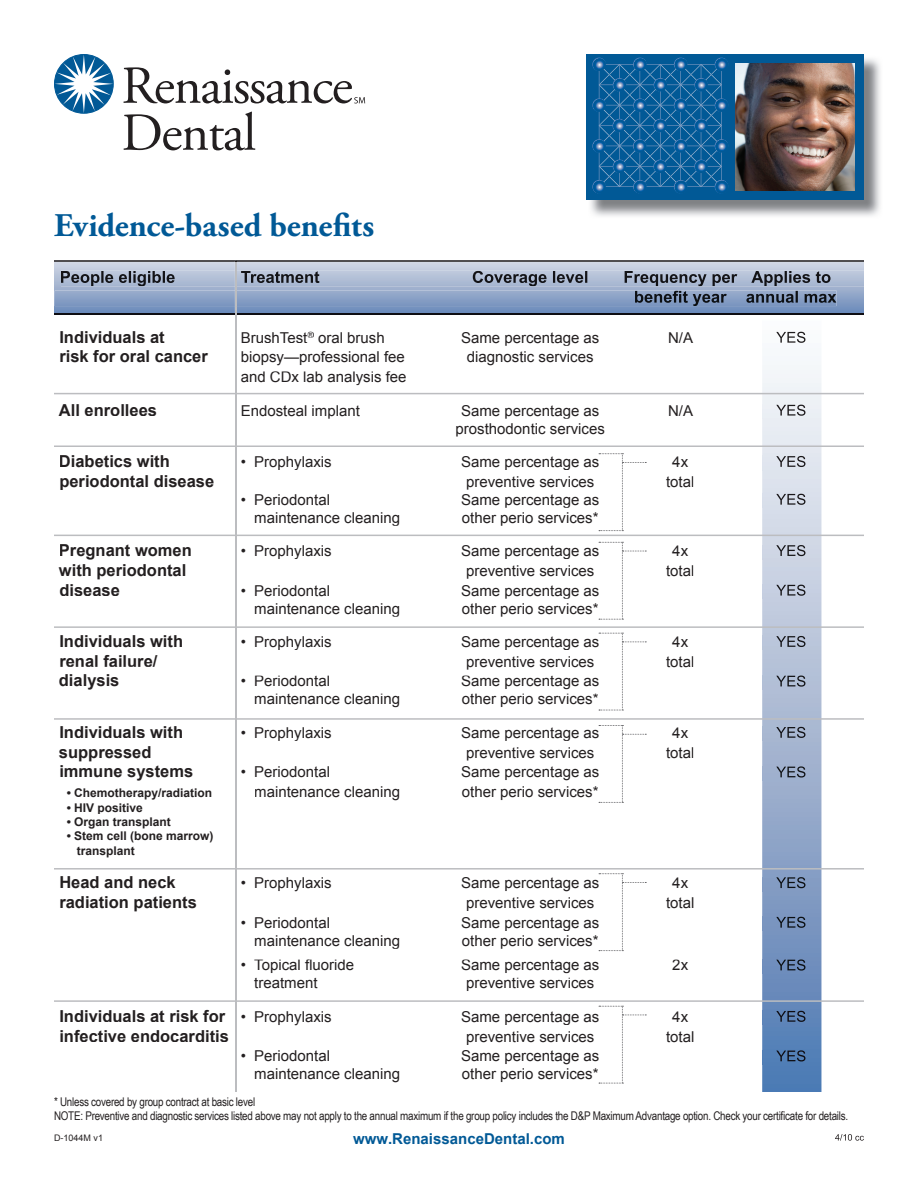
<style>
.page{position:relative;width:918px;height:1188px;background:#fff}
.page>*{position:absolute;margin:0;border:0;box-sizing:border-box;transform-origin:0 0}
.t1{font:700 33px "Adobe Garamond Pro";color:#015996}
.t2{font:700 16.5px "Arial";color:#231f20}
.t3{font:15px "Arial";color:#231f20}
.t4{font:700 15px "Arial";color:#015996}
.t5{font:12px/14.4px "Arial Narrow";letter-spacing:-.02em;color:#231f20}
.t6{font:700 12px/14.4px "Arial";color:#231f20}
.t7{font:9px "Arial";color:#231f20}
.s1{font-weight:400;font-size:15px}
</style>
<div class="page">
<img style="left:590px;top:58px;width:290px;height:158px">
<div style="left:586px;top:54px;width:278px;height:146px;background:#015996"></div>
<img style="left:736px;top:63px;width:119px;height:127px">
<svg style="left:592px;top:58px;width:14px;height:13px"></svg>
<svg style="left:592px;top:98px;width:14px;height:14px"></svg>
<svg style="left:592px;top:139px;width:14px;height:14px"></svg>
<svg style="left:592px;top:180px;width:14px;height:13px"></svg>
<svg style="left:599px;top:58px;width:129px;height:135px"></svg>
<svg style="left:123px;top:112px;width:132px;height:38px"></svg>
<svg style="left:55px;top:55px;width:58px;height:58px"></svg>
<svg style="left:123px;top:67px;width:242px;height:36px"></svg>
<svg style="left:54px;top:262px;width:810px;height:51px;background:#a3b5d2"></svg>
<svg style="left:762px;top:331px;width:59px;height:761px;background:#a8bad5"></svg>
<hr style="left:54px;top:313px;width:810px;height:2px;background:#0e0d13">
<hr style="left:54px;top:315px;width:181px;height:1px;background:#231f20">
<hr style="left:54px;top:393px;width:810px;height:1px;background:#bcbdc0">
<hr style="left:54px;top:535px;width:810px;height:1px;background:#bcbdc0">
<hr style="left:54px;top:626px;width:810px;height:2px;background:#bcbdc0">
<hr style="left:54px;top:718px;width:810px;height:2px;background:#bcbdc0">
<hr style="left:54px;top:868px;width:810px;height:2px;background:#bcbdc0">
<hr style="left:235px;top:261px;width:1px;height:831px;background:#bcbdc0">
<hr style="left:54px;top:260px;width:810px;height:2px;background:#4f4d50">
<svg style="left:55px;top:271px;width:809px;height:35px;background:#8d9db8"></svg>
<img style="left:762px;top:332px;width:43px;height:14px">
<img style="left:762px;top:405px;width:43px;height:14px">
<img style="left:762px;top:456px;width:43px;height:14px">
<img style="left:762px;top:494px;width:43px;height:14px">
<img style="left:762px;top:545px;width:43px;height:14px">
<img style="left:762px;top:585px;width:43px;height:14px">
<img style="left:762px;top:636px;width:43px;height:14px">
<img style="left:762px;top:676px;width:43px;height:14px">
<img style="left:762px;top:727px;width:43px;height:14px">
<img style="left:762px;top:766px;width:43px;height:15px">
<img style="left:762px;top:877px;width:43px;height:14px">
<img style="left:762px;top:917px;width:43px;height:14px">
<img style="left:762px;top:959px;width:43px;height:15px">
<img style="left:762px;top:1011px;width:43px;height:14px">
<img style="left:762px;top:1050px;width:43px;height:14px">
<hr style="left:54px;top:1000px;width:810px;height:2px;background:#bcbdc0">
<svg style="left:599px;top:1006px;width:47px;height:78px"></svg>
<svg style="left:599px;top:873px;width:47px;height:78px"></svg>
<svg style="left:599px;top:725px;width:47px;height:78px"></svg>
<svg style="left:599px;top:633px;width:47px;height:78px"></svg>
<svg style="left:599px;top:542px;width:47px;height:78px"></svg>
<svg style="left:599px;top:453px;width:47px;height:78px"></svg>
<hr style="left:54px;top:446px;width:810px;height:1px;background:#bcbdc0">
<svg style="left:835px;top:1134px;width:29px;height:7px"></svg>
<h1 class="t1" style="left:54px;top:206px;width:322px">Evidence-based benefits</h1>
<p class="t2" style="left:59px;top:326px;width:107px">Individuals at</p>
<p class="t3" style="left:241px;top:328px;width:145px">BrushTest<sup>®</sup> oral brush</p>
<p class="t3" style="left:461px;top:328px;width:140px">Same percentage as</p>
<p class="t3" style="left:668px;top:328px;width:27px">N/A</p>
<p class="t2" style="left:59px;top:346px;width:150px">risk for oral cancer</p>
<p class="t3" style="left:241px;top:347px;width:166px">biopsy—professional fee</p>
<p class="t3" style="left:467px;top:347px;width:128px">diagnostic services</p>
<p class="t3" style="left:241px;top:367px;width:167px">and CDx lab analysis fee</p>
<p class="t2" style="left:59px;top:399px;width:100px">All enrollees</p>
<p class="t3" style="left:241px;top:400px;width:121px">Endosteal implant</p>
<p class="t3" style="left:461px;top:400px;width:140px">Same percentage as</p>
<p class="t3" style="left:668px;top:400px;width:27px">N/A</p>
<p class="t3" style="left:456px;top:418px;width:151px">prosthodontic services</p>
<p class="t2" style="left:59px;top:450px;width:112px">Diabetics with</p>
<p class="t3" style="left:241px;top:452px;width:93px">• Prophylaxis</p>
<p class="t3" style="left:461px;top:452px;width:140px">Same percentage as</p>
<p class="t3" style="left:672px;top:452px;width:17px">4x</p>
<p class="t2" style="left:59px;top:470px;width:156px">periodontal disease</p>
<p class="t3" style="left:466px;top:472px;width:130px">preventive services</p>
<p class="t3" style="left:666px;top:472px;width:30px">total</p>
<p class="t3" style="left:241px;top:490px;width:91px">• Periodontal</p>
<p class="t3" style="left:461px;top:490px;width:140px">Same percentage as</p>
<p class="t3" style="left:254px;top:508px;width:147px">maintenance cleaning</p>
<p class="t3" style="left:462px;top:508px;width:138px">other perio services*</p>
<p class="t2" style="left:59px;top:539px;width:134px">Pregnant women</p>
<p class="t3" style="left:241px;top:541px;width:93px">• Prophylaxis</p>
<p class="t3" style="left:461px;top:541px;width:140px">Same percentage as</p>
<p class="t3" style="left:672px;top:541px;width:17px">4x</p>
<p class="t2" style="left:59px;top:559px;width:129px">with periodontal</p>
<p class="t3" style="left:466px;top:561px;width:130px">preventive services</p>
<p class="t3" style="left:666px;top:561px;width:30px">total</p>
<p class="t2" style="left:59px;top:579px;width:62px">disease</p>
<p class="t3" style="left:241px;top:580px;width:91px">• Periodontal</p>
<p class="t3" style="left:461px;top:580px;width:140px">Same percentage as</p>
<p class="t3" style="left:254px;top:598px;width:147px">maintenance cleaning</p>
<p class="t3" style="left:462px;top:598px;width:138px">other perio services*</p>
<p class="t2" style="left:59px;top:630px;width:125px">Individuals with</p>
<p class="t3" style="left:241px;top:632px;width:93px">• Prophylaxis</p>
<p class="t3" style="left:461px;top:632px;width:140px">Same percentage as</p>
<p class="t3" style="left:672px;top:632px;width:17px">4x</p>
<p class="t2" style="left:59px;top:650px;width:100px">renal failure/</p>
<p class="t3" style="left:466px;top:652px;width:130px">preventive services</p>
<p class="t3" style="left:666px;top:652px;width:30px">total</p>
<p class="t2" style="left:59px;top:670px;width:62px">dialysis</p>
<p class="t3" style="left:241px;top:671px;width:91px">• Periodontal</p>
<p class="t3" style="left:461px;top:671px;width:140px">Same percentage as</p>
<p class="t3" style="left:254px;top:689px;width:147px">maintenance cleaning</p>
<p class="t3" style="left:462px;top:689px;width:138px">other perio services*</p>
<p class="t2" style="left:59px;top:721px;width:125px">Individuals with</p>
<p class="t3" style="left:241px;top:723px;width:93px">• Prophylaxis</p>
<p class="t3" style="left:461px;top:723px;width:140px">Same percentage as</p>
<p class="t3" style="left:672px;top:723px;width:17px">4x</p>
<p class="t2" style="left:59px;top:741px;width:94px">suppressed</p>
<p class="t3" style="left:466px;top:742px;width:130px">preventive services</p>
<p class="t3" style="left:666px;top:742px;width:30px">total</p>
<p class="t2" style="left:59px;top:761px;width:135px">immune systems</p>
<p class="t3" style="left:241px;top:762px;width:91px">• Periodontal</p>
<p class="t3" style="left:461px;top:762px;width:140px">Same percentage as</p>
<p class="t6" style="left:67px;top:786px;width:147px">• Chemotherapy/radiation</p>
<p class="t3" style="left:254px;top:782px;width:147px">maintenance cleaning</p>
<p class="t3" style="left:462px;top:782px;width:138px">other perio services*</p>
<p class="t6" style="left:67px;top:801px;width:78px">• HIV positive</p>
<p class="t6" style="left:67px;top:815px;width:106px">• Organ transplant</p>
<p class="t6" style="left:77px;top:829px;width:138px;text-indent:-10px">• Stem cell (bone marrow) transplant</p>
<p class="t2" style="left:59px;top:871px;width:118px">Head and neck</p>
<p class="t3" style="left:241px;top:873px;width:93px">• Prophylaxis</p>
<p class="t3" style="left:461px;top:873px;width:140px">Same percentage as</p>
<p class="t3" style="left:672px;top:873px;width:17px">4x</p>
<p class="t2" style="left:59px;top:891px;width:139px">radiation patients</p>
<p class="t3" style="left:466px;top:893px;width:130px">preventive services</p>
<p class="t3" style="left:666px;top:893px;width:30px">total</p>
<p class="t3" style="left:241px;top:913px;width:91px">• Periodontal</p>
<p class="t3" style="left:461px;top:913px;width:140px">Same percentage as</p>
<p class="t3" style="left:254px;top:931px;width:147px">maintenance cleaning</p>
<p class="t3" style="left:462px;top:931px;width:138px">other perio services*</p>
<p class="t3" style="left:241px;top:955px;width:115px">• Topical fluoride</p>
<p class="t3" style="left:461px;top:955px;width:140px">Same percentage as</p>
<p class="t3" style="left:672px;top:955px;width:17px">2x</p>
<p class="t3" style="left:254px;top:973px;width:65px">treatment</p>
<p class="t3" style="left:466px;top:973px;width:130px">preventive services</p>
<p class="t2" style="left:59px;top:1005px;width:274px">Individuals at risk for <span class="s1">• Prophylaxis</span></p>
<p class="t3" style="left:461px;top:1007px;width:140px">Same percentage as</p>
<p class="t3" style="left:672px;top:1007px;width:17px">4x</p>
<p class="t2" style="left:59px;top:1025px;width:171px">infective endocarditis</p>
<p class="t3" style="left:466px;top:1026px;width:130px">preventive services</p>
<p class="t3" style="left:666px;top:1026px;width:30px">total</p>
<p class="t3" style="left:241px;top:1046px;width:91px">• Periodontal</p>
<p class="t3" style="left:461px;top:1046px;width:140px">Same percentage as</p>
<p class="t3" style="left:254px;top:1064px;width:147px">maintenance cleaning</p>
<p class="t3" style="left:462px;top:1064px;width:138px">other perio services*</p>
<p class="t5" style="left:54px;top:1094px;width:796px">* Unless covered by group contract at basic level<br>NOTE: Preventive and diagnostic services listed above may not apply to the annual maximum if the group policy includes the D&amp;P Maximum Advantage option. Check your certificate for details.</p>
<p class="t7" style="left:54px;top:1132px;width:51px">D-1044M v1</p>
<p class="t4" style="left:353px;top:1129px;width:213px">www.RenaissanceDental.com</p>
</div>
